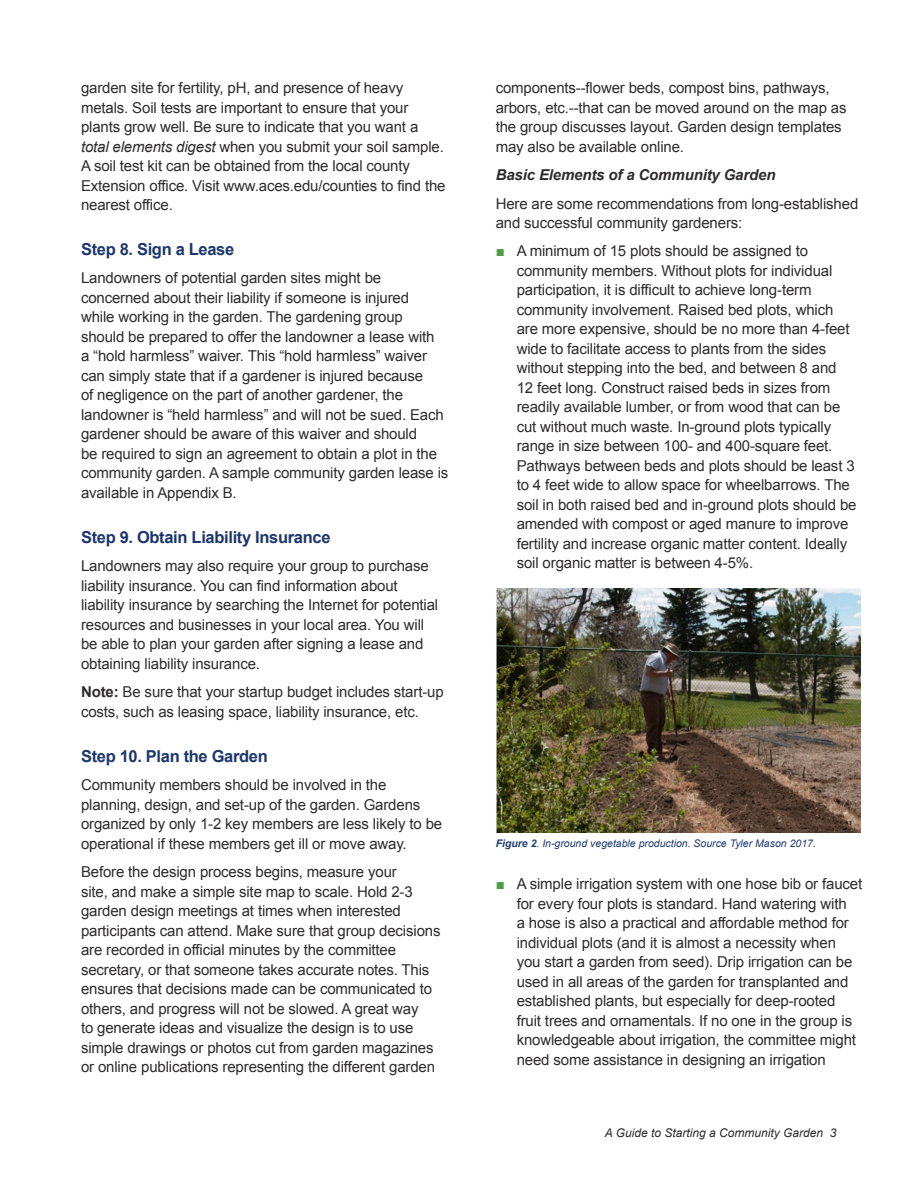
<style>
.page{position:relative;width:918px;height:1188px;background:#fff}
.page>*{position:absolute;margin:0;border:0;box-sizing:border-box;transform-origin:0 0}
.Header_Level_3{font:700 16.5px "Arial";letter-spacing:-.02em;color:#1d366c}
.Body_Text{font:15px/19.5px "Arial";letter-spacing:-.01em;color:#2e2b2c}
.Body_Text-2{font:italic 700 15px "Arial";letter-spacing:-.01em;color:#2e2b2c}
.t1{font:italic 12px "Arial";color:#2e2b2c}
.Pub_Number{font:italic 10.5px "Arial";color:#1f3b70}
.s1{font-style:italic}
.s2{font-weight:700}
.s3{color:#4c9e45}
</style>
<div class="page">
<img style="left:496px;top:589px;width:366px;height:244px">
<p class="Body_Text" style="left:81px;top:78px;width:366px">garden site for fertility, pH, and presence of heavy metals. Soil tests are important to ensure that your plants grow well. Be sure to indicate that you want a <span class="s1">total elements digest</span> when you submit your soil sample.<br>A soil test kit can be obtained from the local county Extension office. Visit www.aces.edu/counties to find the nearest office.</p>
<p class="Header_Level_3" style="left:81px;top:238px;width:155px">Step 8. Sign a Lease</p>
<p class="Body_Text" style="left:81px;top:269px;width:369px">Landowners of potential garden sites might be concerned about their liability if someone is injured<br>while working in the garden. The gardening group should be prepared to offer the landowner a lease with<br>a “hold harmless” waiver. This “hold harmless” waiver can simply state that if a gardener is injured because<br>of negligence on the part of another gardener, the landowner is “held harmless” and will not be sued. Each gardener should be aware of this waiver and should<br>be required to sign an agreement to obtain a plot in the community garden. A sample community garden lease is available in Appendix B.</p>
<p class="Header_Level_3" style="left:81px;top:526px;width:251px">Step 9. Obtain Liability Insurance</p>
<p class="Body_Text" style="left:81px;top:557px;width:359px">Landowners may also require your group to purchase liability insurance. You can find information about liability insurance by searching the Internet for potential resources and businesses in your local area. You will be able to plan your garden after signing a lease and obtaining liability insurance.</p>
<p class="Body_Text" style="left:81px;top:683px;width:364px"><span class="s2">Note:</span> Be sure that your startup budget includes start-up costs, such as leasing space, liability insurance, etc.</p>
<p class="Header_Level_3" style="left:81px;top:745px;width:188px">Step 10. Plan the Garden</p>
<p class="Body_Text" style="left:81px;top:776px;width:363px">Community members should be involved in the planning, design, and set-up of the garden. Gardens organized by only 1-2 key members are less likely to be operational if these members get ill or move away.</p>
<p class="Body_Text" style="left:81px;top:863px;width:361px">Before the design process begins, measure your<br>site, and make a simple site map to scale. Hold 2-3 garden design meetings at times when interested participants can attend. Make sure that group decisions are recorded in official minutes by the committee secretary, or that someone takes accurate notes. This ensures that decisions made can be communicated to others, and progress will not be slowed. A great way<br>to generate ideas and visualize the design is to use simple drawings or photos cut from garden magazines or online publications representing the different garden</p>
<p class="Body_Text" style="left:496px;top:78px;width:352px">components--flower beds, compost bins, pathways, arbors, etc.--that can be moved around on the map as the group discusses layout. Garden design templates may also be available online.</p>
<p class="Body_Text-2" style="left:496px;top:165px;width:281px">Basic Elements of a Community Garden</p>
<p class="Body_Text" style="left:496px;top:194px;width:364px">Here are some recommendations from long-established and successful community gardeners:</p>
<p class="Body_Text" style="left:517px;top:242px;width:341px;text-indent:-21px"><span class="s3">■</span> A minimum of 15 plots should be assigned to community members. Without plots for individual participation, it is difficult to achieve long-term community involvement. Raised bed plots, which are more expensive, should be no more than 4-feet wide to facilitate access to plants from the sides without stepping into the bed, and between 8 and 12 feet long. Construct raised beds in sizes from readily available lumber, or from wood that can be cut without much waste. In-ground plots typically range in size between 100- and 400-square feet.<br>Pathways between beds and plots should be least 3 to 4 feet wide to allow space for wheelbarrows. The soil in both raised bed and in-ground plots should be amended with compost or aged manure to improve fertility and increase organic matter content. Ideally soil organic matter is between 4-5%.</p>
<p class="Pub_Number" style="left:496px;top:837px;width:322px"><span class="s2">Figure 2</span>. In-ground vegetable production. Source Tyler Mason 2017.</p>
<p class="Body_Text" style="left:517px;top:875px;width:347px;text-indent:-21px"><span class="s3">■</span> A simple irrigation system with one hose bib or faucet for every four plots is standard. Hand watering with<br>a hose is also a practical and affordable method for individual plots (and it is almost a necessity when you start a garden from seed). Drip irrigation can be used in all areas of the garden for transplanted and established plants, but especially for deep-rooted fruit trees and ornamentals. If no one in the group is knowledgeable about irrigation, the committee might need some assistance in designing an irrigation</p>
<p class="t1" style="left:605px;top:1125px;width:233px">A Guide to Starting a Community Garden 3</p>
</div>
